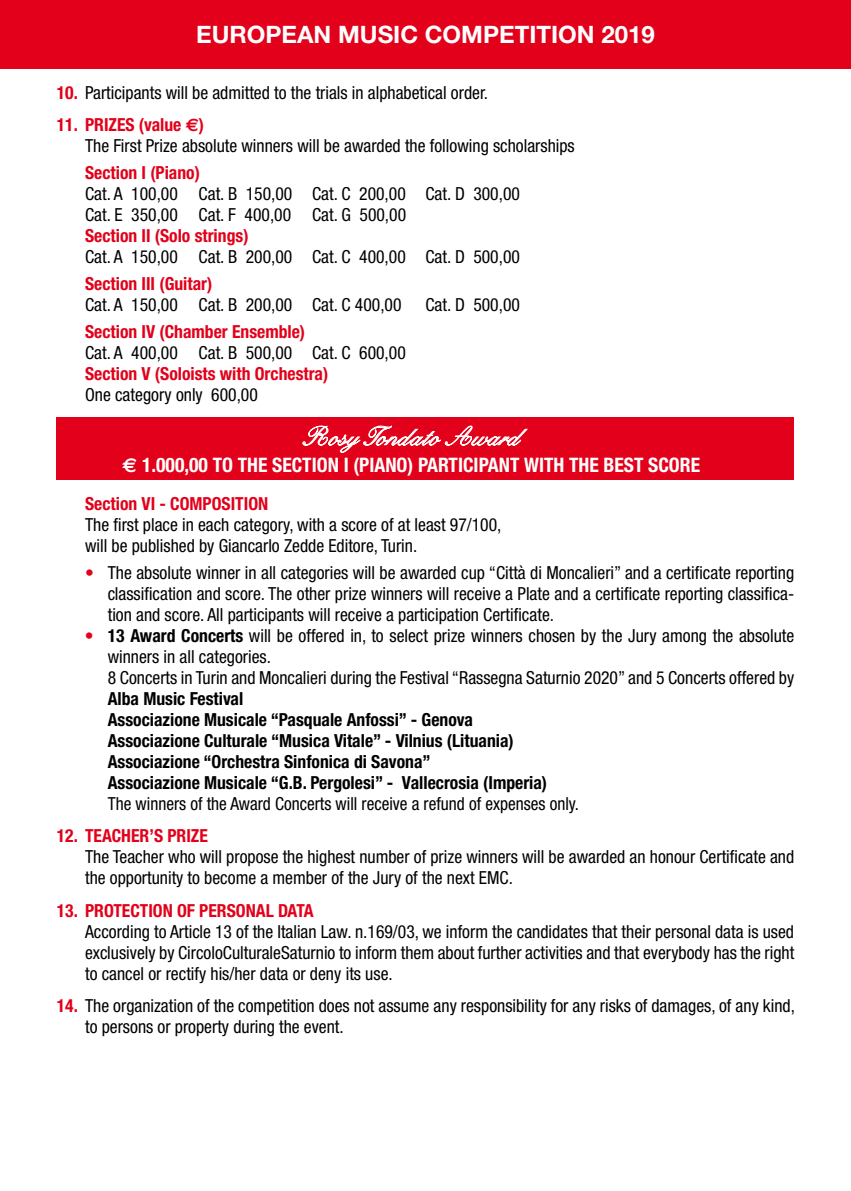
<style>
.page{position:relative;width:851px;height:1191px;background:#fff}
.page>*{position:absolute;margin:0;border:0;box-sizing:border-box;transform-origin:0 0}
.t1{font:500 26px "Kuenstler Script";color:#fff}
.t2{font:700 24px "Helvetica Neue";color:#fff}
.t3{font:700 condensed 20px "Helvetica Neue";color:#fff}
.t4{font:condensed 18px/21px "Helvetica Neue";color:#000}
.t5{font:700 condensed 18px/21px "Helvetica Neue";color:#000}
.t6{font:700 condensed 18px "Helvetica Neue";color:#e2001a}
.t7{font:condensed 18px "Helvetica Neue";color:#000;scale:.96 1}
.s1{font-weight:700;color:#e2001a}
.s2{font-family:"Euro Sans";font-weight:700;font-stretch:normal;color:#e2001a}
.s3{font-family:"Euro Sans";font-stretch:normal}
.s4{color:#e2001a}
.s5{font-weight:700}
</style>
<div class="page">
<div style="left:0;top:0;width:850px;height:68px;background:#e2001a"></div>
<div style="left:57px;top:417px;width:737px;height:62px;background:#e2001a"></div>
<svg style="left:302px;top:425px;width:226px;height:28px"></svg>
<h2 class="t2" style="left:196px;top:20px;width:460px">EUROPEAN MUSIC COMPETITION 2019</h2>
<p class="t4" style="left:57px;top:82px;width:433px"><span class="s1">10.</span> Participants will be admitted to the trials in alphabetical order.</p>
<p class="t4" style="left:85px;top:114px;width:491px;text-indent:-28px"><span class="s1">11. PRIZES (value</span> <span class="s2">E</span><span class="s1">)<br></span>The First Prize absolute winners will be awarded the following scholarships</p>
<p class="t6" style="left:85px;top:162px;width:116px">Section I (Piano)</p>
<p class="t4" style="left:85px;top:183px;width:436px">Cat. A 100,00 Cat. B 150,00 Cat. C 200,00 Cat. D 300,00<br>Cat. E 350,00 Cat. F 400,00 Cat. G 500,00</p>
<p class="t6" style="left:85px;top:225px;width:165px">Section II (Solo strings)</p>
<p class="t4" style="left:85px;top:246px;width:436px">Cat. A 150,00 Cat. B 200,00 Cat. C 400,00 Cat. D 500,00</p>
<p class="t6" style="left:85px;top:272px;width:129px">Section III (Guitar)</p>
<p class="t4" style="left:85px;top:294px;width:318px">Cat. A 150,00 Cat. B 200,00 Cat. C 400,00</p>
<p class="t4" style="left:425px;top:294px;width:96px">Cat. D 500,00</p>
<p class="t6" style="left:85px;top:320px;width:221px">Section IV (Chamber Ensemble)</p>
<p class="t4" style="left:85px;top:341px;width:322px">Cat. A 400,00 Cat. B 500,00 Cat. C 600,00</p>
<p class="t6" style="left:85px;top:362px;width:245px">Section V (Soloists with Orchestra)</p>
<p class="t4" style="left:85px;top:383px;width:174px">One category only 600,00</p>
<h1 class="t1" style="left:303px;top:421px;width:218px">Rosy Tondato Award</h1>
<p class="t3" style="left:122px;top:452px;width:579px"><span class="s3">E</span> 1.000,00 TO THE SECTION I (PIANO) PARTICIPANT WITH THE BEST SCORE</p>
<p class="t6" style="left:85px;top:493px;width:185px">Section VI - COMPOSITION</p>
<p class="t4" style="left:85px;top:514px;width:418px">The first place in each category, with a score of at least 97/100, will be published by Giancarlo Zedde Editore, Turin.</p>
<p class="t4" style="left:108px;top:562px;width:687px;text-align:justify;text-indent:-23px"><span class="s4">•</span> The absolute winner in all categories will be awarded cup “Città di Moncalieri” and a certificate reporting classification and score. The other prize winners will receive a Plate and a certificate reporting classifica&shy;tion and score. All participants will receive a participation Certificate.</p>
<p class="t4" style="left:108px;top:625px;width:688px;text-indent:-23px"><span class="s4">•</span> <span class="s5">13 Award Concerts</span> will be offered in, to select prize winners chosen by the Jury among the absolute winners in all categories.<br>8 Concerts in Turin and Moncalieri during the Festival “Rassegna Saturnio 2020” and 5 Concerts offered by</p>
<p class="t5" style="left:108px;top:688px;width:441px">Alba Music Festival<br>Associazione Musicale “Pasquale Anfossi” - Genova Associazione Culturale “Musica Vitale” - Vilnius (Lituania)<br>Associazione “Orchestra Sinfonica di Savona”<br>Associazione Musicale “G.B. Pergolesi” - Vallecrosia (Imperia)</p>
<p class="t7" style="left:108px;top:793px;width:492px">The winners of the Award Concerts will receive a refund of expenses only.</p>
<p class="t6" style="left:57px;top:825px;width:153px">12. TEACHER’S PRIZE</p>
<p class="t4" style="left:85px;top:846px;width:710px">The Teacher who will propose the highest number of prize winners will be awarded an honour Certificate and the opportunity to become a member of the Jury of the next EMC.</p>
<p class="t6" style="left:57px;top:899px;width:258px">13. PROTECTION OF PERSONAL DATA</p>
<p class="t4" style="left:85px;top:920px;width:710px;text-align:justify">According to Article 13 of the Italian Law. n.169/03, we inform the candidates that their personal data is used exclusively by CircoloCulturaleSaturnio to inform them about further activities and that everybody has the right to cancel or rectify his/her data or deny its use.</p>
<p class="t4" style="left:85px;top:995px;width:711px;text-indent:-28px"><span class="s1">14.</span> The organization of the competition does not assume any responsibility for any risks of damages, of any kind, to persons or property during the event.</p>
</div>
